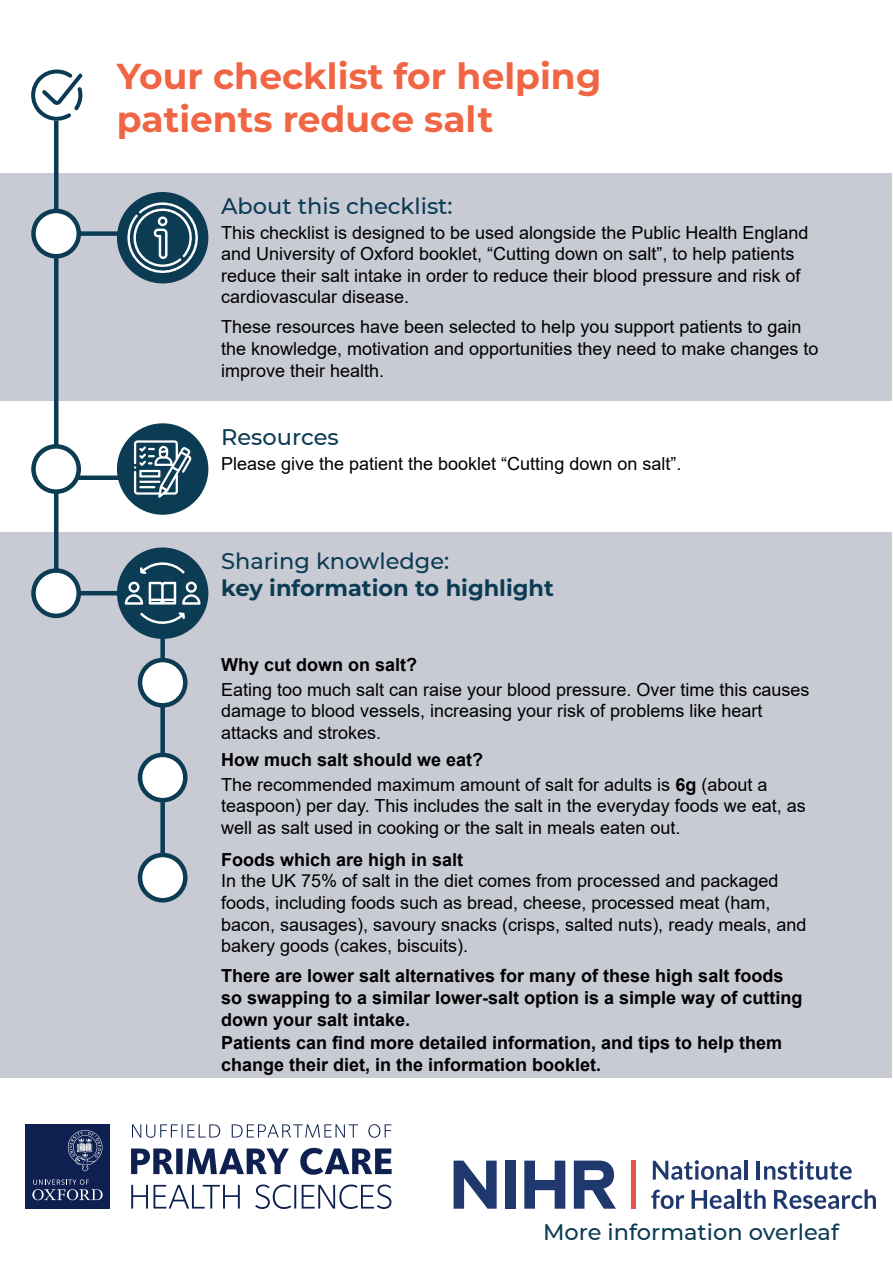
<style>
.page{position:relative;width:893px;height:1263px;background:#fff}
.page>*{position:absolute;margin:0;border:0;box-sizing:border-box;transform-origin:0 0}
.t1{font:700 36px/43.2px "Montserrat";color:#f06543}
.t2{font:500 22.5px "Montserrat";color:#0c3c54}
.t3{font:700 22.5px "Montserrat";color:#0c3c54}
.t4{font:18px/21.6px "Arial";color:#000}
.t5{font:700 18px/21.6px "Arial";color:#000}
.s1{font-weight:700}
</style>
<div class="page">
<div style="left:1px;top:533px;width:891px;height:545px;background:#c9cbd4"></div>
<div style="left:160px;top:618px;width:5px;height:260px;background:#0c3c54"></div>
<div style="left:1px;top:173px;width:891px;height:228px;background:#c9cbd4"></div>
<hr style="left:54px;top:121px;width:4px;height:488px;background:#0c3c54">
<div style="left:54px;top:231px;width:109px;height:5px;background:#0c3c54"></div>
<hr style="left:54px;top:591px;width:109px;height:4px;background:#0c3c54">
<div style="left:54px;top:475px;width:109px;height:5px;background:#0c3c54"></div>
<div style="left:117px;top:192px;width:91px;height:91px;background:#0c3c54;border-radius:50%"></div>
<svg style="left:127px;top:202px;width:71px;height:71px"></svg>
<div style="left:117px;top:423px;width:91px;height:92px;background:#0c3c54;border-radius:50%"></div>
<div style="left:117px;top:547px;width:91px;height:92px;background:#0c3c54;border-radius:50%"></div>
<div style="left:33px;top:211px;width:46px;height:45px;background:#fff;border-radius:50%"></div>
<div style="left:31px;top:209px;width:50px;height:49px;border:4px solid #0c3c54;border-radius:50%"></div>
<svg style="left:33px;top:446px;width:46px;height:46px"></svg>
<div style="left:31px;top:444px;width:50px;height:50px;border:4px solid #0c3c54;border-radius:50%"></div>
<div style="left:33px;top:571px;width:46px;height:45px;background:#fff;border-radius:50%"></div>
<div style="left:31px;top:568px;width:50px;height:50px;border:4px solid #0c3c54;border-radius:50%"></div>
<svg style="left:134px;top:440px;width:57px;height:58px"></svg>
<svg style="left:125px;top:582px;width:18px;height:23px"></svg>
<svg style="left:182px;top:582px;width:19px;height:23px"></svg>
<svg style="left:140px;top:612px;width:45px;height:12px"></svg>
<svg style="left:140px;top:562px;width:45px;height:12px"></svg>
<svg style="left:149px;top:582px;width:27px;height:22px"></svg>
<div style="left:140px;top:660px;width:45px;height:45px;background:#fff;border-radius:50%"></div>
<div style="left:138px;top:658px;width:50px;height:49px;border:4px solid #0c3c54;border-radius:50%"></div>
<div style="left:140px;top:755px;width:45px;height:45px;background:#fff;border-radius:50%"></div>
<div style="left:138px;top:753px;width:50px;height:49px;border:4px solid #0c3c54;border-radius:50%"></div>
<div style="left:140px;top:855px;width:45px;height:45px;background:#fff;border-radius:50%"></div>
<div style="left:138px;top:853px;width:50px;height:49px;border:4px solid #0c3c54;border-radius:50%"></div>
<svg style="left:31px;top:69px;width:51px;height:52px"></svg>
<svg style="left:653px;top:1160px;width:88px;height:20px"></svg>
<hr style="left:744px;top:1160px;width:4px;height:19px;background:#1f386e">
<hr style="left:757px;top:1161px;width:3px;height:18px;background:#1f386e">
<svg style="left:764px;top:1160px;width:88px;height:20px"></svg>
<svg style="left:651px;top:1189px;width:33px;height:20px"></svg>
<svg style="left:691px;top:1190px;width:43px;height:19px"></svg>
<hr style="left:738px;top:1189px;width:3px;height:20px;background:#1f386e">
<svg style="left:743px;top:1189px;width:23px;height:20px"></svg>
<svg style="left:774px;top:1189px;width:102px;height:20px"></svg>
<svg style="left:454px;top:1160px;width:43px;height:49px"></svg>
<div style="left:505px;top:1160px;width:11px;height:49px;background:#1f386e"></div>
<svg style="left:524px;top:1160px;width:41px;height:49px"></svg>
<svg style="left:574px;top:1160px;width:42px;height:49px"></svg>
<hr style="left:632px;top:1160px;width:4px;height:49px;background:#e85546">
<div style="left:25px;top:1124px;width:85px;height:85px;background:#0e2050"></div>
<svg style="left:32px;top:1179px;width:71px;height:21px"></svg>
<svg style="left:68px;top:1130px;width:34px;height:41px"></svg>
<svg style="left:131px;top:1148px;width:261px;height:27px"></svg>
<svg style="left:131px;top:1184px;width:260px;height:25px"></svg>
<svg style="left:132px;top:1124px;width:259px;height:14px"></svg>
<h1 class="t1" style="left:117px;top:53px;width:486px">Your checklist for helping patients reduce salt</h1>
<p class="t2" style="left:221px;top:190px;width:233px">About this checklist:</p>
<p class="t4" style="left:221px;top:221px;width:589px">This checklist is designed to be used alongside the Public Health England and University of Oxford booklet, “Cutting down on salt”, to help patients reduce their salt intake in order to reduce their blood pressure and risk of cardiovascular disease.</p>
<p class="t4" style="left:221px;top:316px;width:599px">These resources have been selected to help you support patients to gain the knowledge, motivation and opportunities they need to make changes to improve their health.</p>
<p class="t2" style="left:221px;top:421px;width:119px">Resources</p>
<p class="t4" style="left:221px;top:453px;width:462px">Please give the patient the booklet “Cutting down on salt”.</p>
<p class="t2" style="left:221px;top:546px;width:230px">Sharing knowledge:</p>
<p class="t3" style="left:221px;top:572px;width:334px">key information to highlight</p>
<p class="t5" style="left:221px;top:654px;width:198px">Why cut down on salt?</p>
<p class="t4" style="left:221px;top:678px;width:590px">Eating too much salt can raise your blood pressure. Over time this causes damage to blood vessels, increasing your risk of problems like heart attacks and strokes.</p>
<p class="t4" style="left:221px;top:773px;width:586px">The recommended maximum amount of salt for adults is <span class="s1">6g</span> (about a teaspoon) per day. This includes the salt in the everyday foods we eat, as well as salt used in cooking or the salt in meals eaten out.</p>
<p class="t4" style="left:221px;top:870px;width:587px">In the UK 75% of salt in the diet comes from processed and packaged foods, including foods such as bread, cheese, processed meat (ham, bacon, sausages), savoury snacks (crisps, salted nuts), ready meals, and bakery goods (cakes, biscuits).</p>
<p class="t5" style="left:221px;top:965px;width:583px">There are lower salt alternatives for many of these high salt foods so swapping to a similar lower-salt option is a simple way of cutting down your salt intake.</p>
<p class="t5" style="left:221px;top:749px;width:264px">How much salt should we eat?</p>
<p class="t5" style="left:221px;top:849px;width:244px">Foods which are high in salt</p>
<p class="t5" style="left:221px;top:1032px;width:563px">Patients can find more detailed information, and tips to help them change their diet, in the information booklet.</p>
<p class="t2" style="left:543px;top:1216px;width:297px">More information overleaf</p>
</div>
